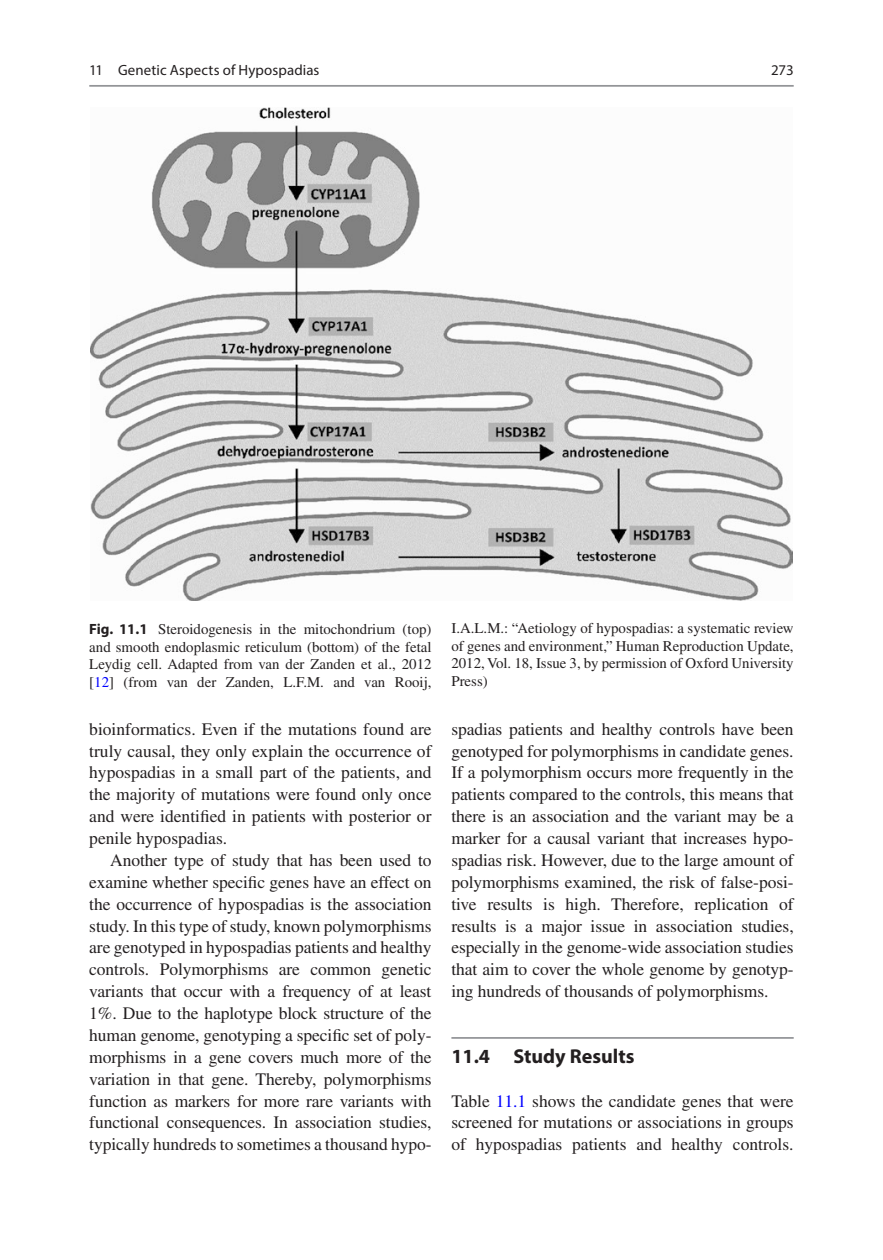
<style>
.page{position:relative;width:883px;height:1260px;background:#fff}
.page>*{position:absolute;margin:0;border:0;box-sizing:border-box;transform-origin:0 0}
.t1{font:700 20.12px "Myriad Pro";color:#231f20}
.t2{font:17.5px/21.9px "Times LT Std";letter-spacing:-.005em;color:#231f20;text-align:justify}
.t3{font:14.88px/17.5px "Times LT Std";color:#231f20;text-align:justify}
.t4{font:14.88px "Myriad Pro";letter-spacing:.01em;color:#231f20}
.s1{font-family:"Myriad Pro";font-weight:700}
.s2{color:#00f}
</style>
<div class="page">
<hr style="left:451px;top:1037px;width:343px;height:2px;background:#939598">
<img style="left:90px;top:108px;width:703px;height:493px">
<hr style="left:89px;top:85px;width:705px;height:2px;background:#939598">
<p class="t4" style="left:89px;top:61px;width:232px">11 Genetic Aspects of Hypospadias</p>
<p class="t4" style="left:771px;top:61px;width:24px">273</p>
<p class="t3" style="left:89px;top:620px;width:344px"><span class="s1">Fig. 11.1</span> Steroidogenesis in the mitochondrium (top) and smooth endoplasmic reticulum (bottom) of the fetal Leydig cell. Adapted from van der Zanden et al., 2012 [<span class="s2">12</span>] (from van der Zanden, L.F.M. and van Rooij,</p>
<p class="t3" style="left:451px;top:619px;width:344px">I.A.L.M.: “Aetiology of hypospadias: a systematic review of genes and environment,” Human Reproduction Update, 2012, Vol. 18, Issue 3, by permission of Oxford University Press)</p>
<p class="t2" style="left:89px;top:718px;width:344px">bioinformatics. Even if the mutations found are truly causal, they only explain the occurrence of hypospadias in a small part of the patients, and the majority of mutations were found only once and were identified in patients with posterior or penile hypospadias.</p>
<p class="t2" style="left:89px;top:849px;width:344px;text-indent:21px">Another type of study that has been used to examine whether specific genes have an effect on the occurrence of hypospadias is the association study. In this type of study, known polymorphisms are genotyped in hypospadias patients and healthy controls. Polymorphisms are common genetic variants that occur with a frequency of at least 1%. Due to the haplotype block structure of the human genome, genotyping a specific set of poly&shy;morphisms in a gene covers much more of the variation in that gene. Thereby, polymorphisms function as markers for more rare variants with functional consequences. In association studies, typically hundreds to sometimes a thousand hypo-</p>
<p class="t2" style="left:451px;top:718px;width:344px">spadias patients and healthy controls have been genotyped for polymorphisms in candidate genes.<br>If a polymorphism occurs more frequently in the patients compared to the controls, this means that there is an association and the variant may be a marker for a causal variant that increases hypo&shy;spadias risk. However, due to the large amount of polymorphisms examined, the risk of false-posi&shy;tive results is high. Therefore, replication of results is a major issue in association studies, especially in the genome-wide association studies that aim to cover the whole genome by genotyp&shy;ing hundreds of thousands of polymorphisms.</p>
<p class="t1" style="left:451px;top:1043px;width:185px">11.4 Study Results</p>
<p class="t2" style="left:451px;top:1090px;width:344px">Table <span class="s2">11.1</span> shows the candidate genes that were screened for mutations or associations in groups of hypospadias patients and healthy controls.</p>
</div>
